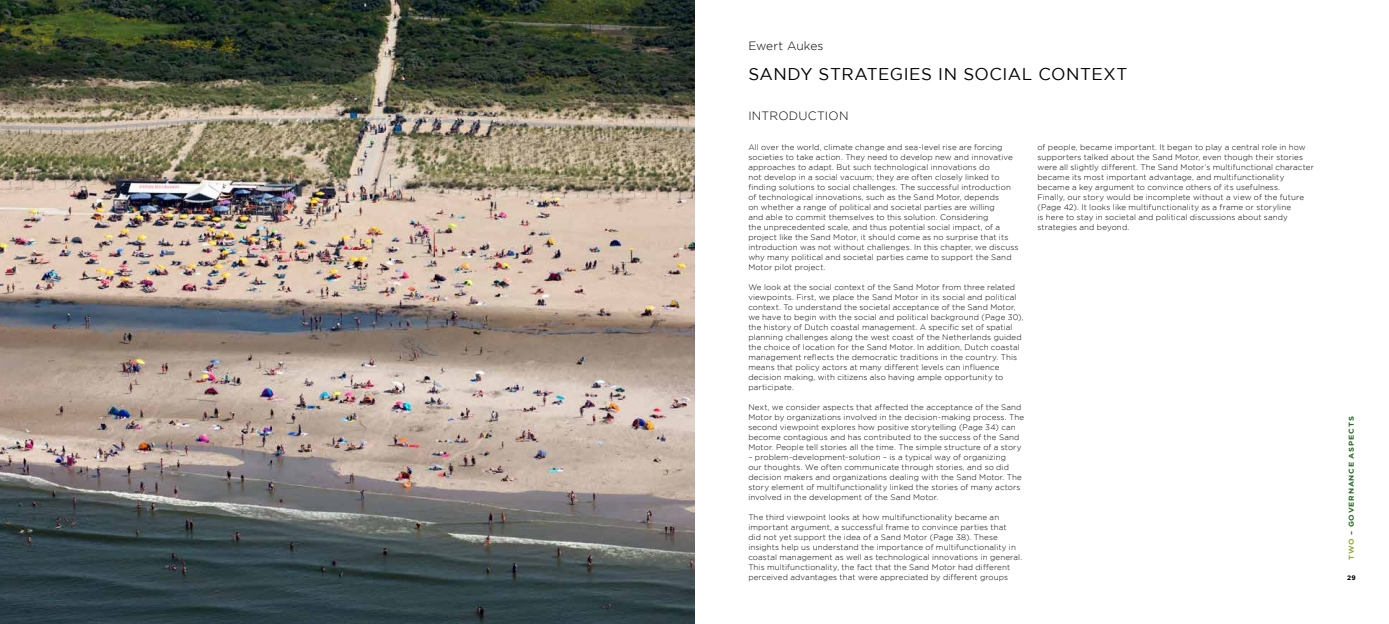
<style>
.page{position:relative;width:1389px;height:624px;background:#fff}
.page>*{position:absolute;margin:0;border:0;box-sizing:border-box;transform-origin:0 0}
.t1{font:17px "Gotham";letter-spacing:.025em;color:#000}
.t2{font:300 12px "Gotham";letter-spacing:.015em;color:#000}
.t3{font:300 12px "Gotham";letter-spacing:-.005em;color:#000}
.t4{font:300 8px/10px "Gotham";letter-spacing:.015em;color:#000}
.t5{font:700 7px "Gotham";letter-spacing:.105em;color:#296b24;scale:1.1 1}
.t6{font:700 6.5px "Gotham";color:#000}
.s1{color:#97a93d}
</style>
<div class="page">
<img style="left:0;top:0;width:694px;height:624px">
<h2 class="t3" style="left:748px;top:40px;width:77px">Ewert Aukes</h2>
<h1 class="t1" style="left:748px;top:66px;width:381px">SANDY STRATEGIES IN SOCIAL CONTEXT</h1>
<h2 class="t2" style="left:748px;top:110px;width:102px">INTRODUCTION</h2>
<p class="t4" style="left:748px;top:143px;width:272px">All over the world, climate change and sea-level rise are forcing societies to take action. They need to develop new and innovative approaches to adapt. But such technological innovations do<br>not develop in a social vacuum; they are often closely linked to finding solutions to social challenges. The successful introduction of technological innovations, such as the Sand Motor, depends<br>on whether a range of political and societal parties are willing<br>and able to commit themselves to this solution. Considering<br>the unprecedented scale, and thus potential social impact, of a project like the Sand Motor, it should come as no surprise that its introduction was not without challenges. In this chapter, we discuss why many political and societal parties came to support the Sand Motor pilot project.</p>
<p class="t4" style="left:748px;top:283px;width:277px">We look at the social context of the Sand Motor from three related viewpoints. First, we place the Sand Motor in its social and political context. To understand the societal acceptance of the Sand Motor, we have to begin with the social and political background (Page 30), the history of Dutch coastal management. A specific set of spatial planning challenges along the west coast of the Netherlands guided the choice of location for the Sand Motor. In addition, Dutch coastal management reflects the democratic traditions in the country. This means that policy actors at many different levels can influence decision making, with citizens also having ample opportunity to participate.</p>
<p class="t4" style="left:748px;top:403px;width:277px">Next, we consider aspects that affected the acceptance of the Sand Motor by organizations involved in the decision-making process. The second viewpoint explores how positive storytelling (Page 34) can become contagious and has contributed to the success of the Sand Motor. People tell stories all the time. The simple structure of a story</p>
<p class="t4" style="left:748px;top:453px;width:275px">– problem-development-solution – is a typical way of organizing<br>our thoughts. We often communicate through stories, and so did decision makers and organizations dealing with the Sand Motor. The story element of multifunctionality linked the stories of many actors involved in the development of the Sand Motor.</p>
<p class="t4" style="left:748px;top:513px;width:275px">The third viewpoint looks at how multifunctionality became an important argument, a successful frame to convince parties that<br>did not yet support the idea of a Sand Motor (Page 38). These insights help us understand the importance of multifunctionality in coastal management as well as technological innovations in general.<br>This multifunctionality, the fact that the Sand Motor had different perceived advantages that were appreciated by different groups</p>
<p class="t4" style="left:1037px;top:143px;width:278px">of people, became important. It began to play a central role in how supporters talked about the Sand Motor, even though their stories were all slightly different. The Sand Motor’s multifunctional character became its most important advantage, and multifunctionality became a key argument to convince others of its usefulness.<br>Finally, our story would be incomplete without a view of the future (Page 42). It looks like multifunctionality as a frame or storyline<br>is here to stay in societal and political discussions about sandy strategies and beyond.</p>
<p class="t5" style="left:1348px;top:560px;width:132px;rotate:-90deg"><span class="s1">TWO</span> – GOVERNANCE ASPECTS</p>
<p class="t6" style="left:1347px;top:575px;width:10px">29</p>
</div>
